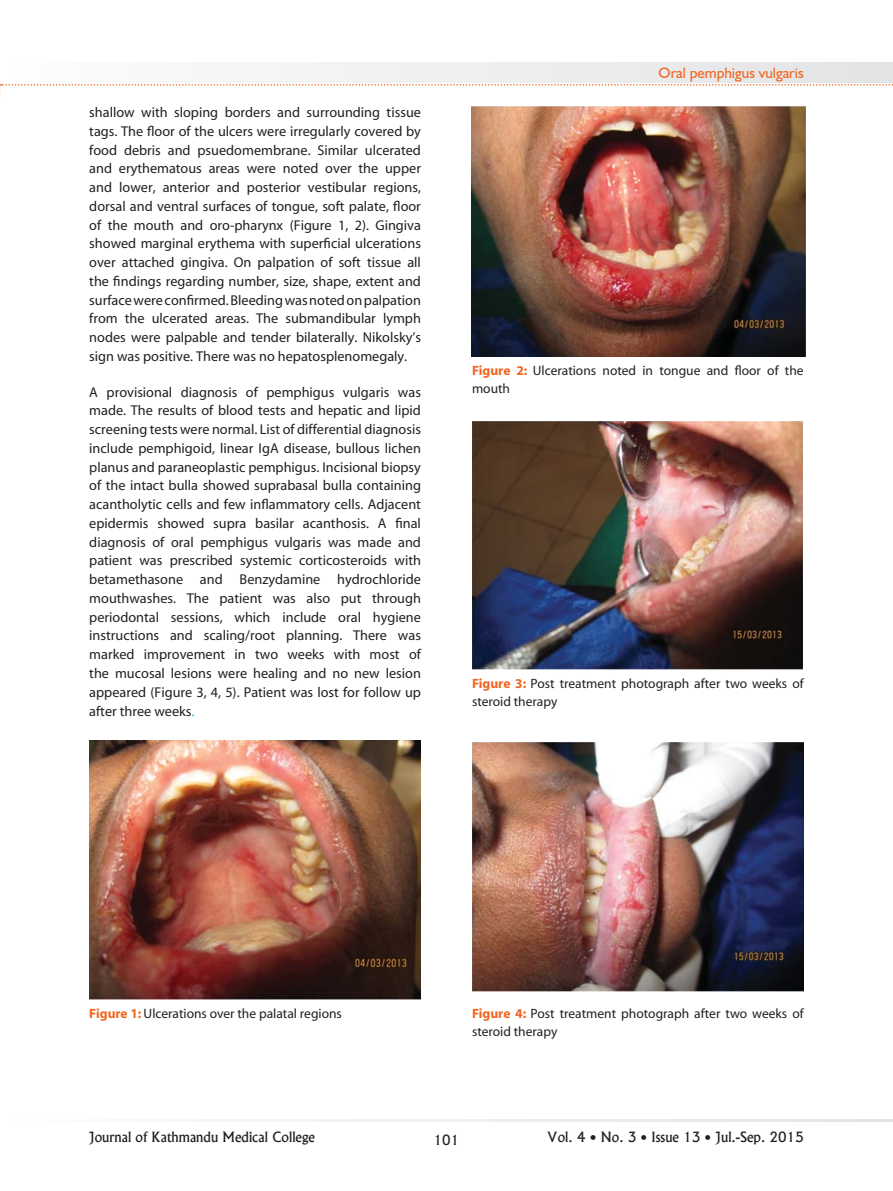
<style>
.page{position:relative;width:893px;height:1191px;background:#fff}
.page>*{position:absolute;margin:0;border:0;box-sizing:border-box;transform-origin:0 0}
.t1{font:15px "Humanist 521 BT";color:#f26521}
.t2{font:14.25px/18.8px "Myriad";color:#231f20;text-align:justify}
.t3{font:13.5px/18px "Myriad";color:#231f20}
.t4{font:13.5px "Alaska";color:#231f20}
.s1{color:#29ade4}
.s2{font-weight:700;color:#f26521}
</style>
<div class="page">
<svg style="left:256px;top:1119px;width:637px;height:2px"></svg>
<div style="left:0;top:63px;width:893px;height:20px;background:linear-gradient(to right,#fdfdfd,#e2e3e4)"></div>
<svg style="left:1px;top:84px;width:892px;height:2px"></svg>
<img style="left:89px;top:740px;width:332px;height:259px">
<img style="left:472px;top:106px;width:334px;height:251px">
<img style="left:472px;top:421px;width:330px;height:248px">
<img style="left:472px;top:742px;width:332px;height:249px">
<p class="t2" style="left:89px;top:104px;width:333px">shallow with sloping borders and surrounding tissue tags. The floor of the ulcers were irregularly covered by food debris and psuedomembrane. Similar ulcerated and erythematous areas were noted over the upper and lower, anterior and posterior vestibular regions, dorsal and ventral surfaces of tongue, soft palate, floor of the mouth and oro-pharynx (Figure 1, 2). Gingiva showed marginal erythema with superficial ulcerations over attached gingiva. On palpation of soft tissue all the findings regarding number, size, shape, extent and surfacewere confirmed. Bleeding was noted on palpation from the ulcerated areas. The submandibular lymph nodes were palpable and tender bilaterally. Nikolsky’s sign was positive. There was no hepatosplenomegaly.</p>
<p class="t2" style="left:89px;top:383px;width:333px">A provisional diagnosis of pemphigus vulgaris was made. The results of blood tests and hepatic and lipid screening tests were normal. List of differential diagnosis include pemphigoid, linear IgA disease, bullous lichen planus and paraneoplastic pemphigus. Incisional biopsy of the intact bulla showed suprabasal bulla containing acantholytic cells and few inflammatory cells. Adjacent epidermis showed supra basilar acanthosis. A final diagnosis of oral pemphigus vulgaris was made and patient was prescribed systemic corticosteroids with betamethasone and Benzydamine hydrochloride mouthwashes. The patient was also put through periodontal sessions, which include oral hygiene instructions and scaling/root planning. There was marked improvement in two weeks with most of the mucosal lesions were healing and no new lesion appeared (Figure 3, 4, 5). Patient was lost for follow up after three weeks<span class="s1">.</span></p>
<p class="t1" style="left:659px;top:63px;width:147px">Oral pemphigus vulgaris</p>
<p class="t3" style="left:472px;top:363px;width:333px"><span class="s2">Figure 2:</span> Ulcerations noted in tongue and floor of the mouth</p>
<p class="t3" style="left:472px;top:676px;width:333px"><span class="s2">Figure 3:</span> Post treatment photograph after two weeks of steroid therapy</p>
<p class="t3" style="left:89px;top:1005px;width:254px"><span class="s2">Figure 1:</span> Ulcerations over the palatal regions</p>
<p class="t3" style="left:472px;top:1005px;width:333px"><span class="s2">Figure 4:</span> Post treatment photograph after two weeks of steroid therapy</p>
<p class="t4" style="left:89px;top:1129px;width:227px">Journal of Kathmandu Medical College</p>
<p class="t4" style="left:547px;top:1129px;width:258px">Vol. 4 • No. 3 • Issue 13 • Jul.-Sep. 2015</p>
<p class="t4" style="left:434px;top:1131px;width:27px">101</p>
</div>
